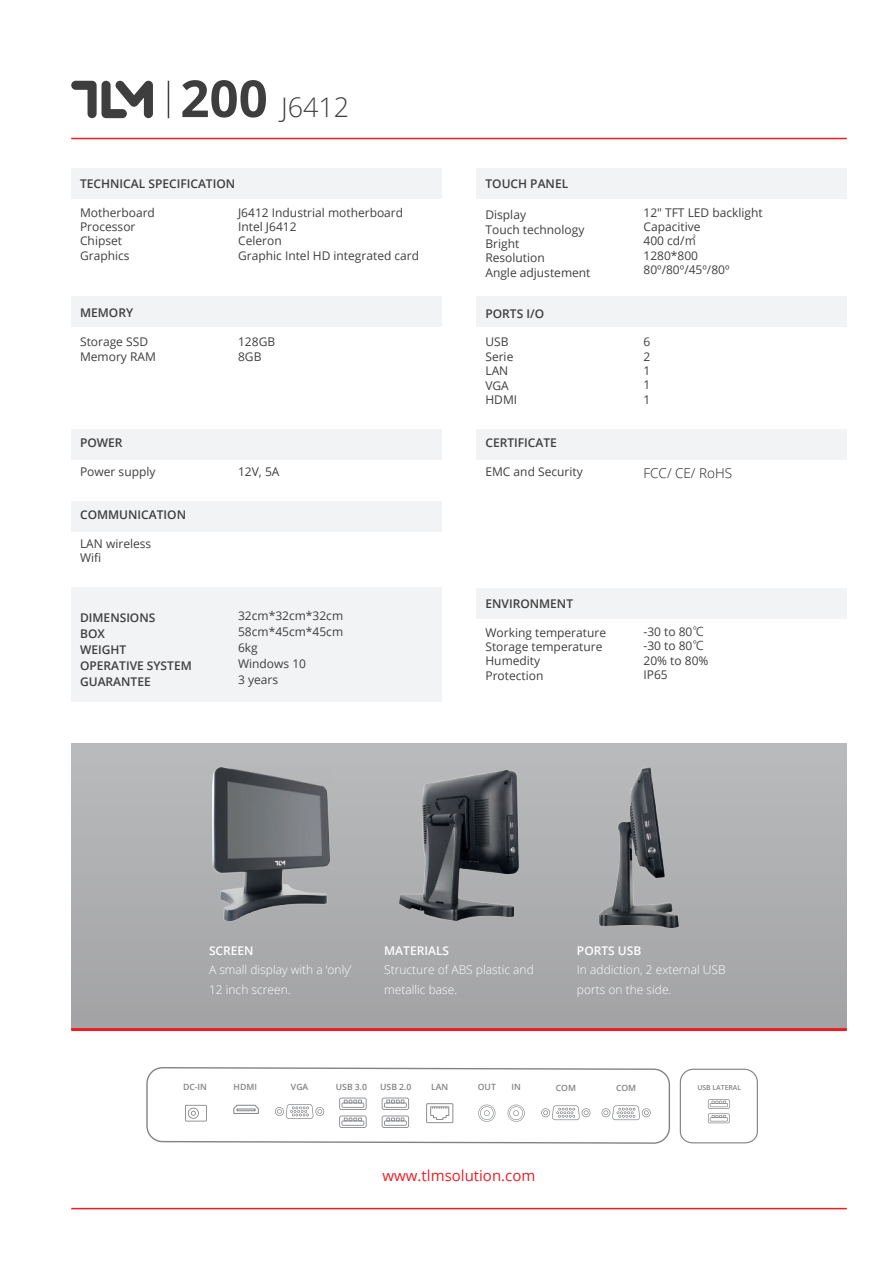
<style>
.page{position:relative;width:893px;height:1263px;background:#fff}
.page>*{position:absolute;margin:0;border:0;box-sizing:border-box;transform-origin:0 0}
.t1{font:300 27px "Open Sans";color:#3e3e3f}
.t2{font:15px "Open Sans";color:#ee1d23}
.t3{font:300 13.5px "Open Sans";color:#231f20}
.t4{font:12px/14.4px "Open Sans";color:#3e3e3f}
.t5{font:600 12px/16.2px "Open Sans";color:#3e3e3f}
.t6{font:300 12px/19.5px "Open Sans";color:#fff}
.t7{font:600 12px "Open Sans";color:#fff}
.t8{font:600 8.55px "Open Sans";color:#808285}
.t9{font:600 6.9px "Open Sans";color:#808285}
.s1{font-weight:700;font-size:51px}
.s2{font-family:"Koz Go Pr 6 N"}
</style>
<div class="page">
<div style="left:71px;top:501px;width:370px;height:30px;background:#f2f3f4"></div>
<hr style="left:71px;top:138px;width:776px;height:1px;background:#ee1d23">
<div style="left:71px;top:168px;width:370px;height:31px;background:#f2f3f4"></div>
<div style="left:71px;top:296px;width:370px;height:31px;background:#f2f3f4"></div>
<div style="left:71px;top:429px;width:370px;height:31px;background:#f2f3f4"></div>
<div style="left:71px;top:588px;width:370px;height:114px;background:#f2f3f4"></div>
<div style="left:477px;top:168px;width:370px;height:31px;background:#f2f3f4"></div>
<div style="left:477px;top:296px;width:370px;height:31px;background:#f2f3f4"></div>
<div style="left:477px;top:429px;width:370px;height:31px;background:#f2f3f4"></div>
<div style="left:477px;top:588px;width:370px;height:31px;background:#f2f3f4"></div>
<hr style="left:71px;top:1208px;width:776px;height:1px;background:#ee1d23">
<div style="left:71px;top:743px;width:776px;height:286px;background:linear-gradient(to right,#acadae,#acadaf)"></div>
<hr style="left:71px;top:1028px;width:776px;height:3px;background:#ee1d23">
<img style="left:399px;top:770px;width:120px;height:151px">
<img style="left:599px;top:768px;width:80px;height:160px">
<svg style="left:680px;top:1069px;width:78px;height:74px"></svg>
<svg style="left:146px;top:1067px;width:524px;height:77px"></svg>
<hr style="left:168px;top:81px;width:1px;height:37px;background:#3e3e3f">
<svg style="left:71px;top:80px;width:82px;height:38px"></svg>
<img style="left:212px;top:768px;width:117px;height:153px">
<h1 class="t1" style="left:180px;top:89px;width:170px"><span class="s1">200</span> J6412</h1>
<p class="t5" style="left:80px;top:175px;width:157px">TECHNICAL SPECIFICATION</p>
<p class="t4" style="left:80px;top:205px;width:76px">Motherboard<br>Processor<br>Chipset<br>Graphics</p>
<p class="t4" style="left:238px;top:205px;width:183px">J6412 Industrial motherboard<br>Intel J6412<br>Celeron<br>Graphic Intel HD integrated card</p>
<p class="t5" style="left:80px;top:305px;width:55px">MEMORY</p>
<p class="t4" style="left:80px;top:334px;width:77px">Storage SSD<br>Memory RAM</p>
<p class="t5" style="left:80px;top:434px;width:44px">POWER</p>
<p class="t4" style="left:80px;top:464px;width:77px">Power supply</p>
<p class="t5" style="left:80px;top:506px;width:107px">COMMUNICATION</p>
<p class="t4" style="left:80px;top:536px;width:73px">LAN wireless<br>Wifi</p>
<p class="t5" style="left:80px;top:609px;width:113px">DIMENSIONS<br>BOX<br>WEIGHT<br>OPERATIVE SYSTEM<br>GUARANTEE</p>
<p class="t4" style="left:238px;top:334px;width:39px">128GB<br>8GB</p>
<p class="t4" style="left:238px;top:464px;width:43px">12V, 5A</p>
<p class="t4" style="left:238px;top:607px;width:107px;line-height:16.2px">32cm*32cm*32cm<br>58cm*45cm*45cm<br>6kg<br>Windows 10<br>3 years</p>
<p class="t5" style="left:485px;top:175px;width:84px">TOUCH PANEL</p>
<p class="t4" style="left:485px;top:207px;width:107px">Display<br>Touch technology<br>Bright<br>Resolution<br>Angle adjustement</p>
<p class="t5" style="left:485px;top:305px;width:60px">PORTS I/O</p>
<p class="t4" style="left:485px;top:334px;width:33px">USB<br>Serie<br>LAN<br>VGA<br>HDMI</p>
<p class="t5" style="left:485px;top:434px;width:73px">CERTIFICATE</p>
<p class="t4" style="left:485px;top:464px;width:99px">EMC and Security</p>
<p class="t4" style="left:643px;top:205px;width:121px">12" TFT LED backlight<br>Capacitive<br>400 cd/<span class="s2">㎡<br></span>1280*800<br>80º/80º/45º/80º</p>
<p class="t4" style="left:643px;top:334px;width:8px;text-align:justify">6<br>2<br>1<br>1<br>1</p>
<p class="t3" style="left:643px;top:463px;width:90px">FCC/ CE/ RoHS</p>
<p class="t5" style="left:485px;top:595px;width:89px">ENVIRONMENT</p>
<p class="t4" style="left:485px;top:625px;width:122px">Working temperature<br>Storage temperature<br>Humedity<br>Protection</p>
<p class="t4" style="left:643px;top:624px;width:66px">-30 to 80<span class="s2">℃ </span>-30 to 80<span class="s2">℃<br></span>20% to 80%<br>IP65</p>
<p class="t7" style="left:209px;top:942px;width:46px">SCREEN</p>
<p class="t6" style="left:209px;top:960px;width:144px">A small display with a ‘only’<br>12 inch screen.</p>
<p class="t7" style="left:384px;top:942px;width:66px">MATERIALS</p>
<p class="t6" style="left:384px;top:960px;width:151px">Structure of ABS plastic and metallic base.</p>
<p class="t7" style="left:577px;top:942px;width:66px">PORTS USB</p>
<p class="t6" style="left:577px;top:960px;width:150px">In addiction, 2 external USB ports on the side.</p>
<p class="t8" style="left:183px;top:1081px;width:25px">DC-IN</p>
<p class="t8" style="left:234px;top:1081px;width:25px">HDMI</p>
<p class="t8" style="left:291px;top:1081px;width:19px">VGA</p>
<p class="t8" style="left:336px;top:1081px;width:33px">USB 3.0</p>
<p class="t8" style="left:380px;top:1081px;width:33px">USB 2.0</p>
<p class="t8" style="left:431px;top:1081px;width:19px">LAN</p>
<p class="t8" style="left:478px;top:1081px;width:20px">OUT</p>
<p class="t8" style="left:511px;top:1081px;width:11px">IN</p>
<p class="t8" style="left:556px;top:1082px;width:22px">COM</p>
<p class="t8" style="left:616px;top:1082px;width:22px">COM</p>
<p class="t9" style="left:697px;top:1082px;width:45px">USB LATERAL</p>
<p class="t2" style="left:383px;top:1165px;width:154px">www.tlmsolution.com</p>
</div>
